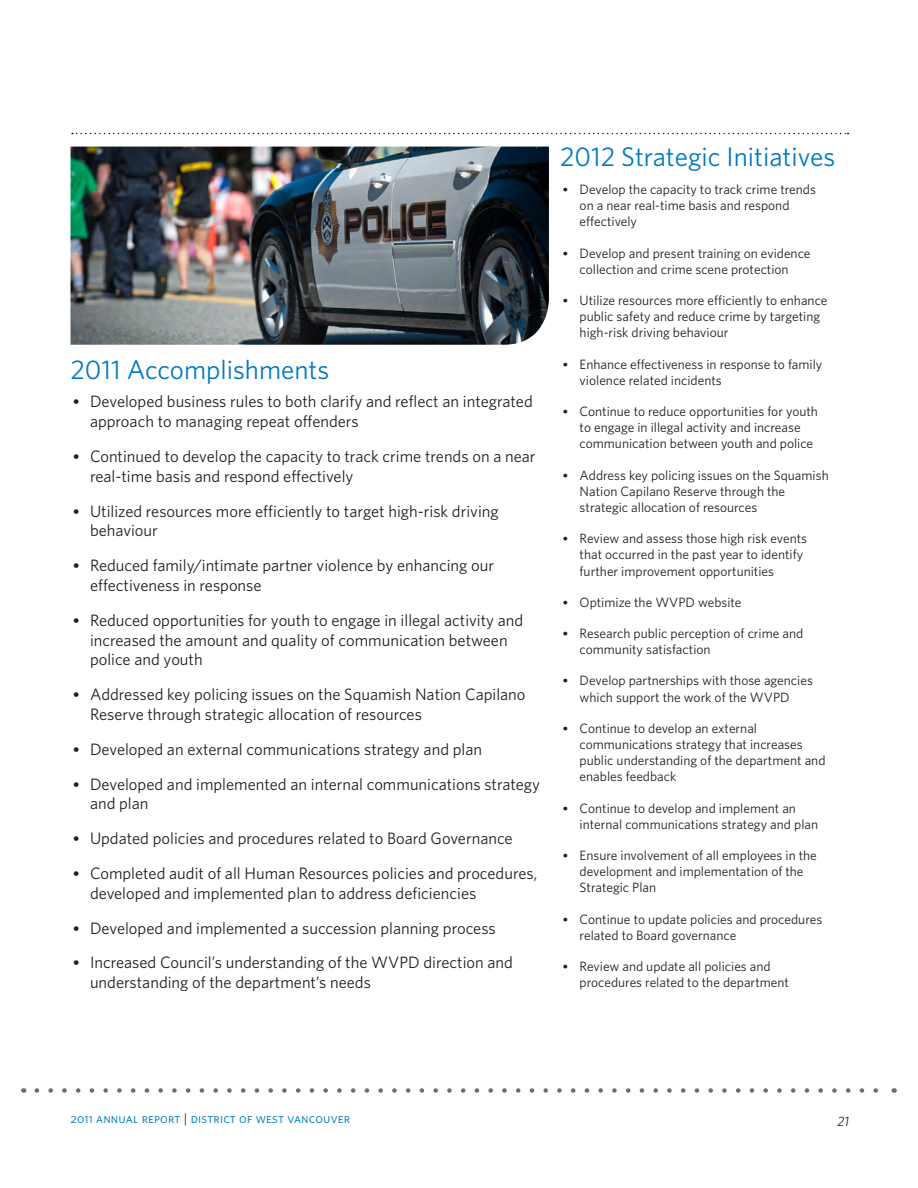
<style>
.page{position:relative;width:918px;height:1188px;background:#fff}
.page>*{position:absolute;margin:0;border:0;box-sizing:border-box;transform-origin:0 0}
.t1{font:27px "Whitney";color:#0079c2}
.t2{font:16.5px/19.8px "Whitney";color:#231f20}
.t3{font:13.5px/16.2px "Whitney";color:#231f20}
.t4{font:13.5px "Whitney Book SC";letter-spacing:.01em;color:#0079c2}
.t5{font:italic 13.5px "Whitney";color:#231f20}
.s1{font-family:"Times"}
.s2{color:#231f20}
</style>
<div class="page">
<svg style="left:72px;top:133px;width:777px;height:1px"></svg>
<svg style="left:37px;top:1088px;width:841px;height:5px"></svg>
<img style="left:70px;top:147px;width:479px;height:198px">
<p class="t1" style="left:70px;top:354px;width:260px">2011 Accomplishments</p>
<p class="t2" style="left:90px;top:391px;width:444px;text-indent:-16px"><span class="s1">•</span> Developed business rules to both clarify and reflect an integrated approach to managing repeat offenders</p>
<p class="t2" style="left:90px;top:446px;width:447px;text-indent:-16px"><span class="s1">•</span> Continued to develop the capacity to track crime trends on a near real-time basis and respond effectively</p>
<p class="t2" style="left:90px;top:501px;width:410px;text-indent:-16px"><span class="s1">•</span> Utilized resources more efficiently to target high-risk driving behaviour</p>
<p class="t2" style="left:90px;top:555px;width:406px;text-indent:-16px"><span class="s1">•</span> Reduced family/intimate partner violence by enhancing our effectiveness in response</p>
<p class="t2" style="left:90px;top:610px;width:435px;text-indent:-16px"><span class="s1">•</span> Reduced opportunities for youth to engage in illegal activity and increased the amount and quality of communication between police and youth</p>
<p class="t2" style="left:90px;top:684px;width:437px;text-indent:-16px"><span class="s1">•</span> Addressed key policing issues on the Squamish Nation Capilano<br>Reserve through strategic allocation of resources</p>
<p class="t2" style="left:74px;top:739px;width:410px"><span class="s1">•</span> Developed an external communications strategy and plan</p>
<p class="t2" style="left:90px;top:774px;width:452px;text-indent:-16px"><span class="s1">•</span> Developed and implemented an internal communications strategy and plan</p>
<p class="t2" style="left:74px;top:828px;width:441px"><span class="s1">•</span> Updated policies and procedures related to Board Governance</p>
<p class="t2" style="left:90px;top:863px;width:449px;text-indent:-16px"><span class="s1">•</span> Completed audit of all Human Resources policies and procedures, developed and implemented plan to address deficiencies</p>
<p class="t2" style="left:74px;top:918px;width:424px"><span class="s1">•</span> Developed and implemented a succession planning process</p>
<p class="t2" style="left:90px;top:952px;width:424px;text-indent:-16px"><span class="s1">•</span> Increased Council’s understanding of the WVPD direction and understanding of the department’s needs</p>
<p class="t1" style="left:560px;top:141px;width:277px">2012 Strategic Initiatives</p>
<p class="t3" style="left:580px;top:181px;width:238px;text-indent:-16px"><span class="s1">•</span> Develop the capacity to track crime trends on a near real-time basis and respond effectively</p>
<p class="t3" style="left:563px;top:244px;width:249px;text-align:center"><span class="s1">•</span> Develop and present training on evidence collection and crime scene protection</p>
<p class="t3" style="left:580px;top:292px;width:249px;text-indent:-16px"><span class="s1">•</span> Utilize resources more efficiently to enhance public safety and reduce crime by targeting high-risk driving behaviour</p>
<p class="t3" style="left:580px;top:355px;width:244px;text-indent:-16px"><span class="s1">•</span> Enhance effectiveness in response to family violence related incidents</p>
<p class="t3" style="left:580px;top:403px;width:240px;text-indent:-16px"><span class="s1">•</span> Continue to reduce opportunities for youth to engage in illegal activity and increase communication between youth and police</p>
<p class="t3" style="left:580px;top:466px;width:251px;text-indent:-16px"><span class="s1">•</span> Address key policing issues on the Squamish<br>Nation Capilano Reserve through the strategic allocation of resources</p>
<p class="t3" style="left:580px;top:530px;width:229px;text-indent:-16px"><span class="s1">•</span> Review and assess those high risk events that occurred in the past year to identify further improvement opportunities</p>
<p class="t3" style="left:563px;top:594px;width:180px"><span class="s1">•</span> Optimize the WVPD website</p>
<p class="t3" style="left:580px;top:625px;width:225px;text-indent:-16px"><span class="s1">•</span> Research public perception of crime and community satisfaction</p>
<p class="t3" style="left:563px;top:672px;width:251px;text-align:center"><span class="s1">•</span> Develop partnerships with those agencies which support the work of the WVPD</p>
<p class="t3" style="left:580px;top:720px;width:247px;text-indent:-16px"><span class="s1">•</span> Continue to develop an external communications strategy that increases public understanding of the department and enables feedback</p>
<p class="t3" style="left:580px;top:799px;width:240px;text-indent:-16px"><span class="s1">•</span> Continue to develop and implement an internal communications strategy and plan</p>
<p class="t3" style="left:580px;top:847px;width:239px;text-indent:-16px"><span class="s1">•</span> Ensure involvement of all employees in the development and implementation of the<br>Strategic Plan</p>
<p class="t3" style="left:580px;top:910px;width:244px;text-indent:-16px"><span class="s1">•</span> Continue to update policies and procedures related to Board governance</p>
<p class="t3" style="left:580px;top:958px;width:211px;text-indent:-16px"><span class="s1">•</span> Review and update all policies and procedures related to the department</p>
<p class="t4" style="left:70px;top:1110px;width:281px">2011 annual report <span class="s2">|</span> district of west vancouver</p>
<p class="t5" style="left:838px;top:1113px;width:13px">21</p>
</div>
